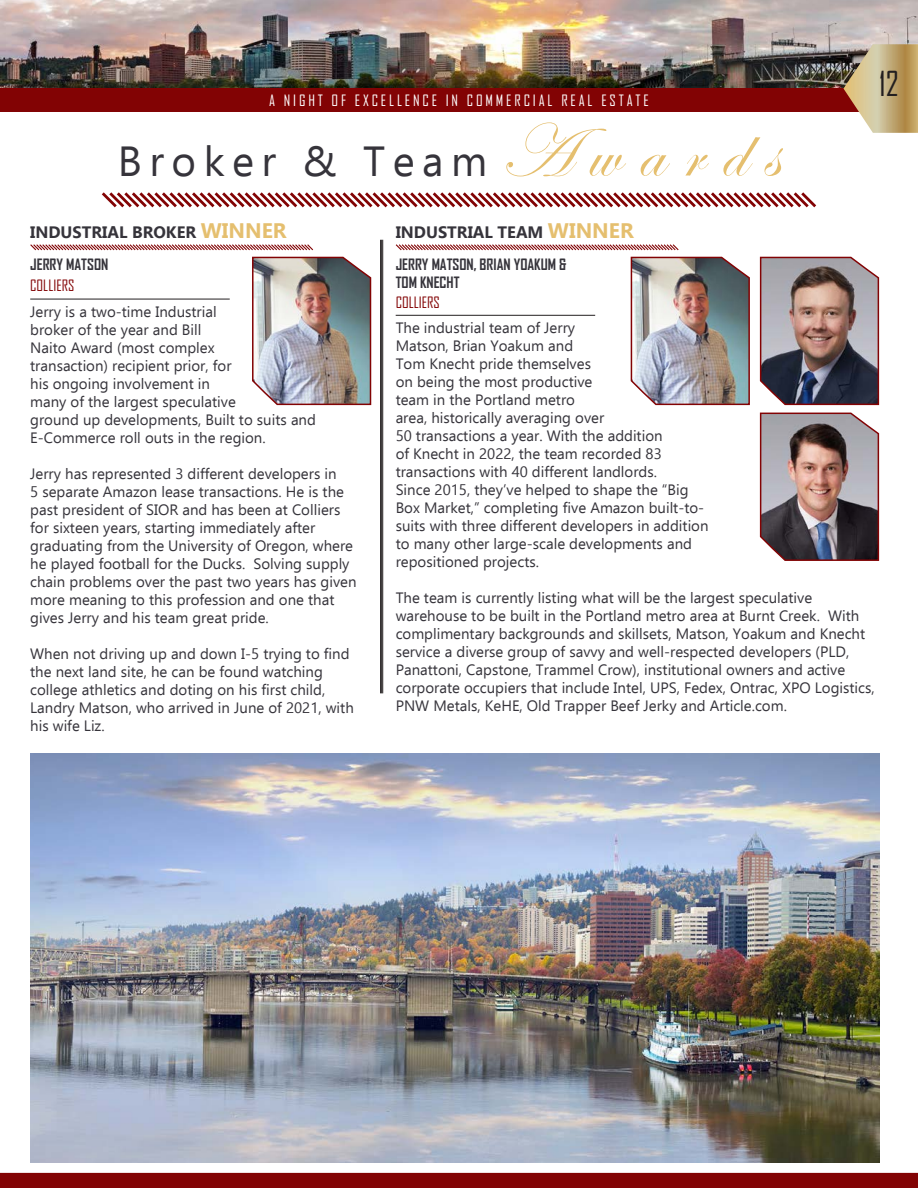
<style>
.page{position:relative;width:918px;height:1188px;background:#fff}
.page>*{position:absolute;margin:0;border:0;box-sizing:border-box;transform-origin:0 0}
.t1{font:76.5px "Edwardian Script ITC";letter-spacing:.23em;color:#e5bf6f}
.t2{font:42px "Ebrima";letter-spacing:.18em;color:#36343b}
.t3{font:33px "Agency FB";color:#231f20}
.t4{font:700 16.5px "Ebrima";color:#36343b}
.t5{font:15px/18px "Ebrima";color:#36343b}
.t6{font:700 15px "Agency FB";color:#36343b}
.t7{font:15px "Agency FB";letter-spacing:.19em;color:#fff}
.t8{font:15px "Agency FB";color:#820304}
.s1{font-size:21px;color:#e5bf6f}
</style>
<div class="page">
<img style="left:0;top:0;width:918px;height:89px">
<div style="left:0;top:89px;width:918px;height:23px;background:#820304"></div>
<svg style="left:101px;top:192px;width:716px;height:16px"></svg>
<hr style="left:380px;top:240px;width:1px;height:453px;background:#231f20">
<hr style="left:381px;top:240px;width:1px;height:453px;background:#231f20">
<hr style="left:382px;top:240px;width:1px;height:453px;background:#231f20">
<img style="left:30px;top:244px;width:342px;height:162px">
<hr style="left:30px;top:299px;width:200px;height:1px;background:#231f20">
<img style="left:759px;top:256px;width:121px;height:305px">
<div style="left:0;top:1173px;width:918px;height:15px;background:#820304"></div>
<img style="left:395px;top:244px;width:355px;height:162px">
<svg style="left:843px;top:44px;width:75px;height:89px;background:#c1aa80"></svg>
<img style="left:30px;top:754px;width:849px;height:408px">
<p class="t7" style="left:269px;top:91px;width:381px">A NIGHT OF EXCELLENCE IN COMMERCIAL REAL ESTATE</p>
<p class="t2" style="left:118px;top:130px;width:371px">Broker &amp; Team</p>
<p class="t1" style="left:500px;top:110px;width:280px">Awards</p>
<p class="t4" style="left:30px;top:219px;width:258px">INDUSTRIAL BROKER <span class="s1">WINNER</span></p>
<p class="t6" style="left:30px;top:256px;width:80px">JERRY MATSON</p>
<p class="t8" style="left:30px;top:277px;width:46px">COLLIERS</p>
<p class="t4" style="left:396px;top:219px;width:240px">INDUSTRIAL TEAM <span class="s1">WINNER</span></p>
<p class="t6" style="left:396px;top:256px;width:172px">JERRY MATSON, BRIAN YOAKUM &amp;</p>
<p class="t6" style="left:396px;top:274px;width:65px">TOM KNECHT</p>
<p class="t3" style="left:879px;top:64px;width:21px">12</p>
<p class="t5" style="left:30px;top:302px;width:287px">Jerry is a two-time Industrial<br>broker of the year and Bill<br>Naito Award (most complex<br>transaction) recipient prior, for<br>his ongoing involvement in<br>many of the largest speculative<br>ground up developments, Built to suits and<br>E-Commerce roll outs in the region.</p>
<p class="t5" style="left:30px;top:464px;width:328px">Jerry has represented 3 different developers in<br>5 separate Amazon lease transactions. He is the past president of SIOR and has been at Colliers for sixteen years, starting immediately after graduating from the University of Oregon, where he played football for the Ducks. Solving supply chain problems over the past two years has given more meaning to this profession and one that gives Jerry and his team great pride.</p>
<p class="t5" style="left:30px;top:644px;width:325px">When not driving up and down I-5 trying to find the next land site, he can be found watching college athletics and doting on his first child, Landry Matson, who arrived in June of 2021, with his wife Liz.</p>
<p class="t8" style="left:396px;top:293px;width:46px">COLLIERS</p>
<p class="t5" style="left:396px;top:319px;width:314px">The industrial team of Jerry<br>Matson, Brian Yoakum and<br>Tom Knecht pride themselves<br>on being the most productive<br>team in the Portland metro<br>area, historically averaging over<br>50 transactions a year. With the addition<br>of Knecht in 2022, the team recorded 83 transactions with 40 different landlords.<br>Since 2015, they’ve helped to shape the “Big Box Market,” completing five Amazon built-to&shy;suits with three different developers in addition to many other large-scale developments and repositioned projects.</p>
<p class="t5" style="left:396px;top:589px;width:481px">The team is currently listing what will be the largest speculative warehouse to be built in the Portland metro area at Burnt Creek. With complimentary backgrounds and skillsets, Matson, Yoakum and Knecht service a diverse group of savvy and well-respected developers (PLD, Panattoni, Capstone, Trammel Crow), institutional owners and active corporate occupiers that include Intel, UPS, Fedex, Ontrac, XPO Logistics, PNW Metals, KeHE, Old Trapper Beef Jerky and Article.com.</p>
</div>
